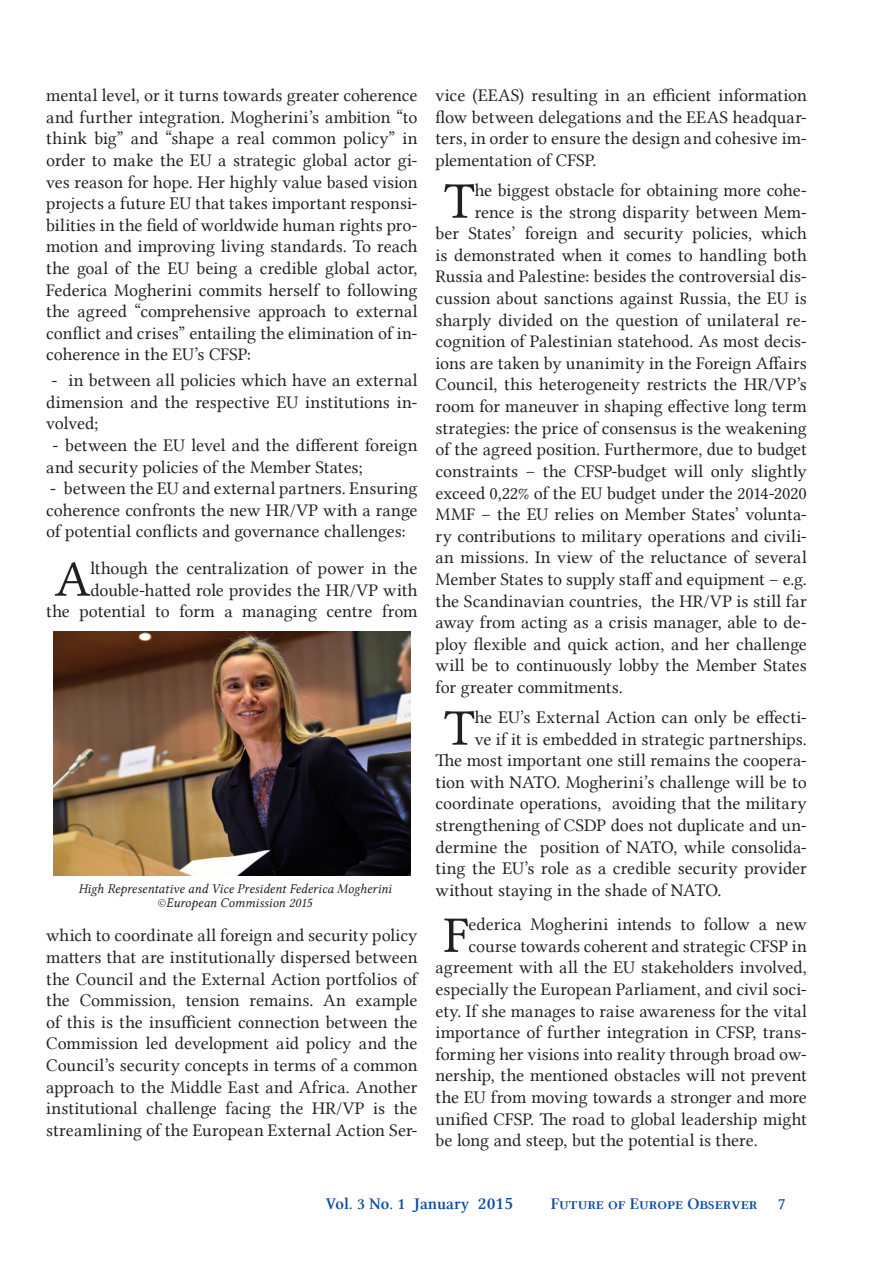
<style>
.page{position:relative;width:893px;height:1263px;background:#fff}
.page>*{position:absolute;margin:0;border:0;box-sizing:border-box;transform-origin:0 0}
.t1{font:51.45px "Lin Libertine";color:#231f20}
.Normal_ohne_Initial{font:18px/21.6px "Lin Libertine";color:#231f20;text-align:justify}
.t2{font:16.5px "Lin Libertine Z";color:#0d4da1}
.Zitat_-_Autor{font:13.5px "Lin Libertine I";color:#231f20}
.s1{font-size:18px}
</style>
<div class="page">
<img style="left:53px;top:631px;width:358px;height:244px">
<p class="Normal_ohne_Initial" style="left:46px;top:84px;width:373px">mental level, or it turns towards greater coherence and further integration. Mogherini’s ambition “to think big” and “shape a real common policy” in order to make the EU a strategic global actor gi&shy;ves reason for hope. Her highly value based vision projects a future EU that takes important responsi&shy;bilities in the field of worldwide human rights pro&shy;motion and improving living standards. To reach the goal of the EU being a credible global actor, Federica Mogherini commits herself to following the agreed “comprehensive approach to external conflict and crises” entailing the elimination of in&shy;coherence in the EU’s CFSP:</p>
<p class="Normal_ohne_Initial" style="left:46px;top:370px;width:373px">- in between all policies which have an external dimension and the respective EU institutions in&shy;volved;</p>
<p class="Normal_ohne_Initial" style="left:46px;top:434px;width:373px;text-indent:6px">- between the EU level and the different foreign and security policies of the Member States;</p>
<p class="Normal_ohne_Initial" style="left:46px;top:478px;width:373px">- between the EU and external partners. Ensuring coherence confronts the new HR/VP with a range of potential conflicts and governance challenges:</p>
<p class="t1" style="left:55px;top:550px;width:37px">A</p>
<p class="Normal_ohne_Initial" style="left:46px;top:557px;width:373px;text-align:right">lthough the centralization of power in the double-hatted role provides the HR/VP with<br>the potential to form a managing centre from</p>
<p class="Zitat_-_Autor" style="left:78px;top:881px;width:315px">High Representative and Vice President Federica Mogherini</p>
<p class="Zitat_-_Autor" style="left:158px;top:894px;width:156px">©European Commission 2015</p>
<p class="Normal_ohne_Initial" style="left:46px;top:925px;width:373px">which to coordinate all foreign and security policy matters that are institutionally dispersed between the Council and the External Action portfolios of the Commission, tension remains. An example of this is the insufficient connection between the Commission led development aid policy and the Council’s security concepts in terms of a common approach to the Middle East and Africa. Another institutional challenge facing the HR/VP is the streamlining of the European External Action Ser-</p>
<p class="Normal_ohne_Initial" style="left:436px;top:84px;width:373px">vice (EEAS) resulting in an efficient information flow between delegations and the EEAS headquar&shy;ters, in order to ensure the design and cohesive im&shy;plementation of CFSP.</p>
<p class="t1" style="left:444px;top:172px;width:32px">T</p>
<p class="Normal_ohne_Initial" style="left:475px;top:179px;width:334px">he biggest obstacle for obtaining more cohe-</p>
<p class="Normal_ohne_Initial" style="left:475px;top:201px;width:334px">rence is the strong disparity between Mem-</p>
<p class="Normal_ohne_Initial" style="left:436px;top:223px;width:373px">ber States’ foreign and security policies, which</p>
<p class="Normal_ohne_Initial" style="left:436px;top:244px;width:373px">is demonstrated when it comes to handling both</p>
<p class="Normal_ohne_Initial" style="left:436px;top:266px;width:373px">Russia and Palestine: besides the controversial dis-</p>
<p class="Normal_ohne_Initial" style="left:436px;top:287px;width:373px">cussion about sanctions against Russia, the EU is</p>
<p class="Normal_ohne_Initial" style="left:436px;top:309px;width:373px">sharply divided on the question of unilateral re-</p>
<p class="Normal_ohne_Initial" style="left:436px;top:331px;width:373px">cognition of Palestinian statehood. As most decis-</p>
<p class="Normal_ohne_Initial" style="left:436px;top:352px;width:373px">ions are taken by unanimity in the Foreign Affairs</p>
<p class="Normal_ohne_Initial" style="left:436px;top:374px;width:373px">Council, this heterogeneity restricts the HR/VP’s</p>
<p class="Normal_ohne_Initial" style="left:436px;top:395px;width:373px">room for maneuver in shaping effective long term</p>
<p class="Normal_ohne_Initial" style="left:436px;top:417px;width:373px">strategies: the price of consensus is the weakening</p>
<p class="Normal_ohne_Initial" style="left:436px;top:439px;width:373px">of the agreed position. Furthermore, due to budget</p>
<p class="Normal_ohne_Initial" style="left:436px;top:460px;width:373px">constraints – the CFSP-budget will only slightly</p>
<p class="Normal_ohne_Initial" style="left:436px;top:482px;width:373px">exceed 0,22% of the EU budget under the 2014-2020</p>
<p class="Normal_ohne_Initial" style="left:436px;top:503px;width:373px">MMF – the EU relies on Member States’ volunta-</p>
<p class="Normal_ohne_Initial" style="left:436px;top:525px;width:373px">ry contributions to military operations and civili-</p>
<p class="Normal_ohne_Initial" style="left:436px;top:547px;width:373px">an missions. In view of the reluctance of several</p>
<p class="Normal_ohne_Initial" style="left:436px;top:568px;width:373px">Member States to supply staff and equipment – e.g.</p>
<p class="Normal_ohne_Initial" style="left:436px;top:590px;width:373px">the Scandinavian countries, the HR/VP is still far</p>
<p class="Normal_ohne_Initial" style="left:436px;top:611px;width:373px">away from acting as a crisis manager, able to de-</p>
<p class="Normal_ohne_Initial" style="left:436px;top:633px;width:373px">ploy flexible and quick action, and her challenge</p>
<p class="Normal_ohne_Initial" style="left:436px;top:655px;width:373px">will be to continuously lobby the Member States</p>
<p class="Normal_ohne_Initial" style="left:436px;top:676px;width:189px">for greater commitments.</p>
<p class="t1" style="left:444px;top:698px;width:32px">T</p>
<p class="Normal_ohne_Initial" style="left:475px;top:706px;width:334px">he EU’s External Action can only be effecti-</p>
<p class="Normal_ohne_Initial" style="left:475px;top:728px;width:334px">ve if it is embedded in strategic partnerships.</p>
<p class="Normal_ohne_Initial" style="left:436px;top:749px;width:373px">The most important one still remains the coopera-</p>
<p class="Normal_ohne_Initial" style="left:436px;top:771px;width:373px">tion with NATO. Mogherini’s challenge will be to</p>
<p class="Normal_ohne_Initial" style="left:436px;top:793px;width:373px">coordinate operations, avoiding that the military</p>
<p class="Normal_ohne_Initial" style="left:436px;top:814px;width:373px">strengthening of CSDP does not duplicate and un-</p>
<p class="Normal_ohne_Initial" style="left:436px;top:836px;width:373px">dermine the position of NATO, while consolida-</p>
<p class="Normal_ohne_Initial" style="left:436px;top:857px;width:373px">ting the EU’s role as a credible security provider</p>
<p class="Normal_ohne_Initial" style="left:436px;top:879px;width:288px">without staying in the shade of NATO.</p>
<p class="t1" style="left:444px;top:906px;width:26px">F</p>
<p class="Normal_ohne_Initial" style="left:469px;top:913px;width:340px">ederica Mogherini intends to follow a new</p>
<p class="Normal_ohne_Initial" style="left:469px;top:935px;width:340px">course towards coherent and strategic CFSP in</p>
<p class="Normal_ohne_Initial" style="left:436px;top:957px;width:373px">agreement with all the EU stakeholders involved,</p>
<p class="Normal_ohne_Initial" style="left:436px;top:978px;width:373px">especially the European Parliament, and civil soci-</p>
<p class="Normal_ohne_Initial" style="left:436px;top:1000px;width:373px">ety. If she manages to raise awareness for the vital</p>
<p class="Normal_ohne_Initial" style="left:436px;top:1021px;width:373px">importance of further integration in CFSP, trans-</p>
<p class="Normal_ohne_Initial" style="left:436px;top:1043px;width:373px">forming her visions into reality through broad ow-</p>
<p class="Normal_ohne_Initial" style="left:436px;top:1065px;width:373px">nership, the mentioned obstacles will not prevent</p>
<p class="Normal_ohne_Initial" style="left:436px;top:1086px;width:373px">the EU from moving towards a stronger and more</p>
<p class="Normal_ohne_Initial" style="left:436px;top:1108px;width:373px">unified CFSP. The road to global leadership might</p>
<p class="Normal_ohne_Initial" style="left:436px;top:1129px;width:324px">be long and steep, but the potential is there.</p>
<p class="t2" style="left:326px;top:1194px;width:189px">Vol. 3 No. 1 January <span class="s1">2015</span></p>
<p class="t2" style="left:551px;top:1194px;width:237px">Future of Europe Observer 7</p>
</div>
